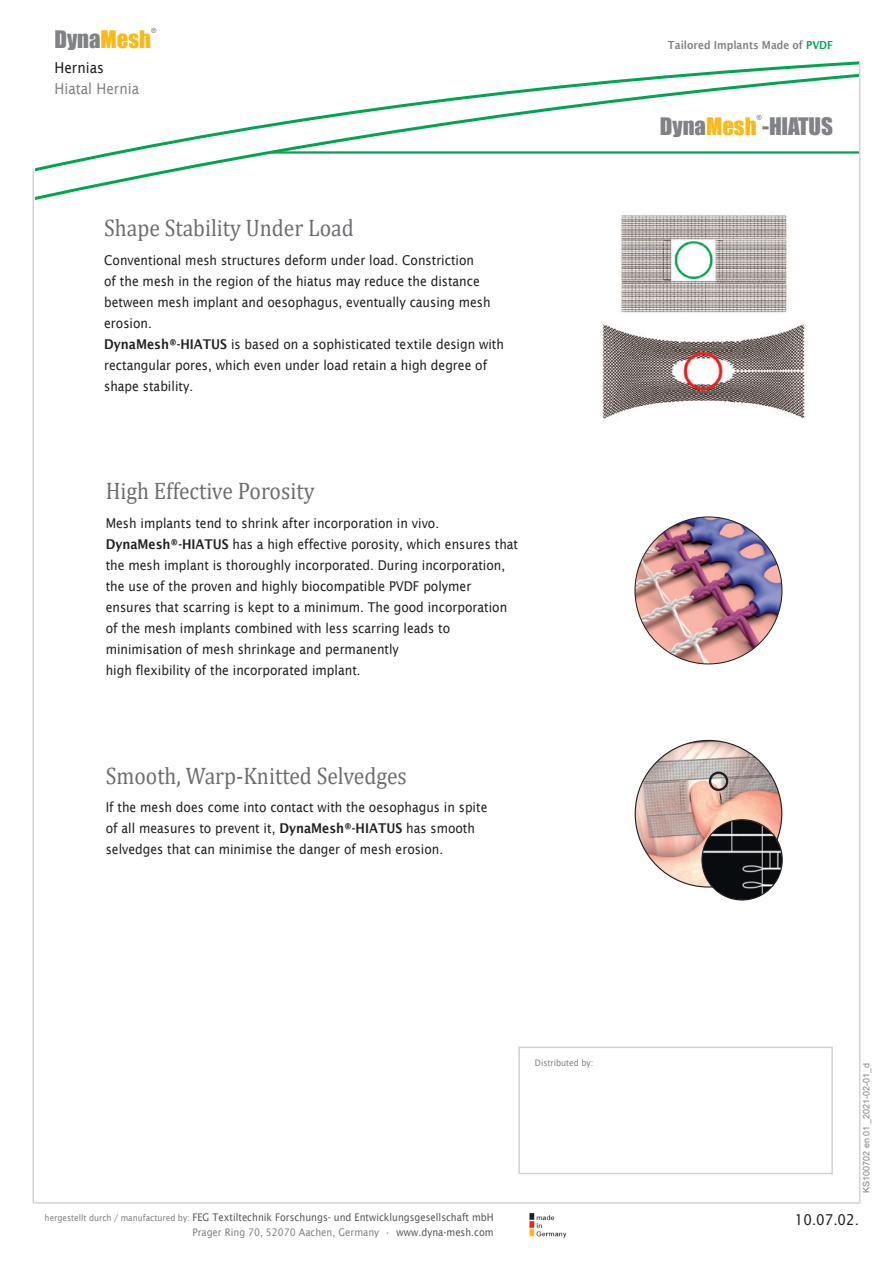
<style>
.page{position:relative;width:893px;height:1263px;background:#fff}
.page>*{position:absolute;margin:0;border:0;box-sizing:border-box;transform-origin:0 0}
.t1{font:24px "Cambria";color:#6c6d70;scale:.9 1}
.t2{font:22.2px "Impact";color:#808285}
.t3{font:15px "Lucida Sans";color:#231f20;scale:.9 1}
.t4{font:15px "Lucida Sans";color:#808285;scale:.9 1}
.t5{font:13.5px/21px "Lucida Sans";color:#231f20;scale:.9 1}
.t6{font:600 11.1px "Lucida Sans";color:#808285;scale:.9 1}
.t7{font:10.5px/15px "Lucida Sans";color:#57585a;text-align:right;scale:.9 1}
.t8{font:9px "Arial";color:#808285}
.t9{font:9px "Lucida Sans";color:#808285;scale:.9 1}
.t10{font:7.05px "Impact";color:#808285}
.s1{color:#fcb814}
.s2{color:#00a54f}
.s3{font-weight:600}
.s4{font-size:9px;color:#808285}
.s5{color:#808285}
</style>
<div class="page">
<img style="left:635px;top:517px;width:147px;height:147px;border-radius:73px">
<img style="left:635px;top:740px;width:147px;height:147px;border-radius:73px">
<div style="left:709px;top:771px;width:19px;height:20px;border:2px solid #231f20;border-radius:50%"></div>
<img style="left:702px;top:820px;width:80px;height:80px;border-radius:40px">
<div style="left:701px;top:819px;width:82px;height:81px;border:1px solid #231f20;border-radius:50%"></div>
<img style="left:602px;top:214px;width:203px;height:205px">
<svg style="left:35px;top:174px;width:127px;height:26px"></svg>
<svg style="left:35px;top:61px;width:825px;height:113px"></svg>
<div style="left:518px;top:1046px;width:315px;height:128px;border:2px solid #d1d2d4"></div>
<hr style="left:33px;top:168px;width:1px;height:1034px;background:#d1d2d4">
<hr style="left:33px;top:1202px;width:827px;height:2px;background:#d1d2d4">
<hr style="left:859px;top:62px;width:1px;height:1140px;background:#d1d2d4">
<svg style="left:529px;top:1213px;width:1px;height:24px"></svg>
<img style="left:530px;top:1213px;width:37px;height:25px">
<p class="t10" style="left:151px;top:25px;width:7px">®</p>
<h2 class="t2" style="left:55px;top:22px;width:98px">Dyna<span class="s1">Mesh</span></h2>
<p class="t6" style="left:668px;top:38px;width:185px">Tailored Implants Made of <span class="s2">PVDF</span></p>
<p class="t3" style="left:55px;top:59px;width:57px">Hernias</p>
<p class="t4" style="left:55px;top:80px;width:96px">Hiatal Hernia</p>
<h1 class="t1" style="left:104px;top:214px;width:279px">Shape Stability Under Load</h1>
<p class="t5" style="left:104px;top:249px;width:446px">Conventional mesh structures deform under load. Constriction<br>of the mesh in the region of the hiatus may reduce the distance between mesh implant and oesophagus, eventually causing mesh erosion.<br><span class="s3">DynaMesh®-HIATUS</span> is based on a sophisticated textile design with rectangular pores, which even under load retain a high degree of shape stability.</p>
<h1 class="t1" style="left:106px;top:477px;width:234px">High Effective Porosity</h1>
<p class="t5" style="left:106px;top:512px;width:460px">Mesh implants tend to shrink after incorporation in vivo.<br><span class="s3">DynaMesh®-HIATUS</span> has a high effective porosity, which ensures that the mesh implant is thoroughly incorporated. During incorporation, the use of the proven and highly biocompatible PVDF polymer ensures that scarring is kept to a minimum. The good incorporation of the mesh implants combined with less scarring leads to minimisation of mesh shrinkage and permanently<br>high flexibility of the incorporated implant.</p>
<h1 class="t1" style="left:106px;top:761px;width:336px">Smooth, Warp-Knitted Selvedges</h1>
<p class="t5" style="left:106px;top:797px;width:426px">If the mesh does come into contact with the oesophagus in spite of all measures to prevent it, <span class="s3">DynaMesh®-HIATUS</span> has smooth selvedges that can minimise the danger of mesh erosion.</p>
<p class="t10" style="left:757px;top:112px;width:7px">®</p>
<h2 class="t2" style="left:660px;top:109px;width:174px">Dyna<span class="s1">Mesh</span> -HIATUS</h2>
<p class="t9" style="left:535px;top:1057px;width:66px">Distributed by:</p>
<p class="t7" style="left:45px;top:1209px;width:501px"><span class="s4">hergestellt durch / manufactured by:</span> FEG Textiltechnik Forschungs- und Entwicklungsgesellschaft mbH<br><span class="s5">Prager Ring 70, 52070 Aachen, Germany •</span> www.dyna-mesh.com</p>
<p class="t8" style="left:860px;top:1193px;width:131px;rotate:-90deg">KS100702 en01 _2021-02-01_1d</p>
<p class="t3" style="left:795px;top:1211px;width:73px">10.07.02.</p>
</div>
